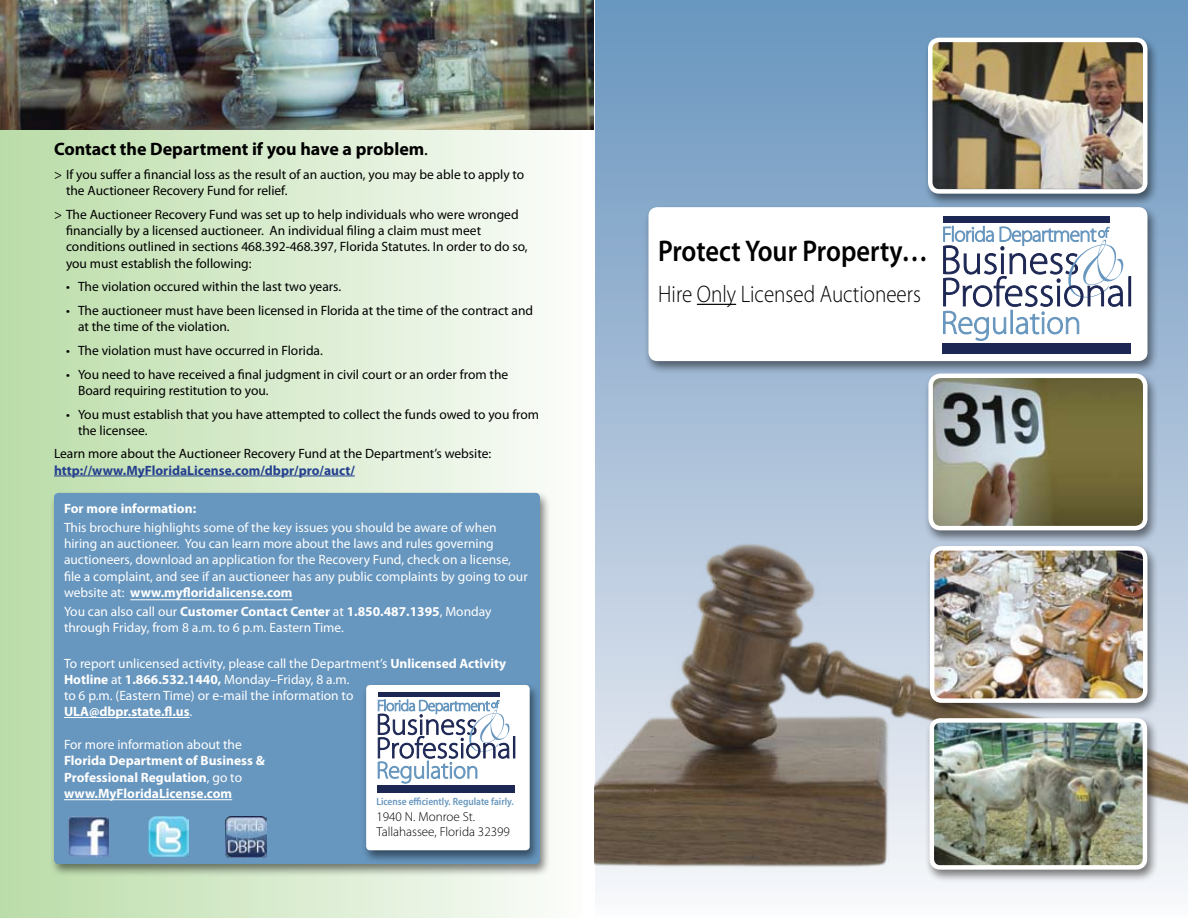
<style>
.page{position:relative;width:1188px;height:918px;background:#fff}
.page>*{position:absolute;margin:0;border:0;box-sizing:border-box;transform-origin:0 0}
.t1{font:600 30px "Myriad Pro";color:#000;scale:.88 1}
.t2{font:300 24px "Myriad Pro";color:#000;scale:.88 1}
.t3{font:700 18px "Myriad Pro";color:#000}
.t4{font:13.5px/16.2px "Myriad Pro";color:#000}
.t5{font:13.5px/16.2px "Myriad Pro";color:#fff}
.t6{font:700 13.5px/16.5px "Myriad Pro";color:#fff}
.t7{font:700 13.5px "Myriad Pro";color:#25408f}
.t8{font:300 13.05px/15.8px "Myriad Pro";color:#000}
.t9{font:600 10.5px "Myriad Pro";color:#6796be;scale:.9 1}
.s1{font-weight:400}
.s2{font-weight:700}
</style>
<div class="page">
<svg style="left:595px;top:0;width:593px;height:891px;background:#90afce"></svg>
<img style="left:594px;top:529px;width:594px;height:352px">
<div style="left:0;top:96px;width:594px;height:822px;background:linear-gradient(to right,#badca7,#fdfdfc)"></div>
<div style="left:643px;top:204px;width:516px;height:171px;background:#000;opacity:.5"></div>
<div style="left:648px;top:207px;width:500px;height:154px;background:#fff;border-radius:9px"></div>
<div style="left:943px;top:343px;width:188px;height:11px;background:#1d2754"></div>
<div style="left:1128px;top:277px;width:3px;height:29px;border:1px solid #1d2754"></div>
<svg style="left:943px;top:226px;width:180px;height:115px"></svg>
<div style="left:943px;top:216px;width:167px;height:7px;background:#1d2754"></div>
<div style="left:49px;top:490px;width:503px;height:388px;background:#000;opacity:.5"></div>
<div style="left:54px;top:493px;width:486px;height:371px;background:#6796be;border-radius:4px"></div>
<div style="left:361px;top:682px;width:180px;height:182px;background:#000;opacity:.5"></div>
<div style="left:366px;top:685px;width:164px;height:165px;background:#fff;border-radius:4px"></div>
<div style="left:378px;top:785px;width:137px;height:8px;background:#1d2754"></div>
<div style="left:513px;top:736px;width:2px;height:22px;border:1px solid #1d2754"></div>
<svg style="left:378px;top:699px;width:131px;height:85px"></svg>
<hr style="left:378px;top:693px;width:122px;height:4px;background:#1d2754">
<hr style="left:697px;top:304px;width:39px;height:1px;background:#000">
<div style="left:923px;top:35px;width:236px;height:172px;background:#000;opacity:.5"></div>
<img style="left:930px;top:40px;width:215px;height:149px">
<div style="left:928px;top:38px;width:219px;height:156px;border:4px solid #fff;border-radius:9px"></div>
<div style="left:923px;top:371px;width:236px;height:173px;background:#000;opacity:.5"></div>
<img style="left:933px;top:379px;width:210px;height:146px">
<div style="left:928px;top:374px;width:220px;height:156px;border:4px solid #fff;border-radius:10px"></div>
<hr style="left:130px;top:599px;width:162px;height:1px;background:#fff">
<hr style="left:64px;top:717px;width:126px;height:1px;background:#fff">
<hr style="left:64px;top:799px;width:168px;height:1px;background:#fff">
<img style="left:0;top:0;width:594px;height:130px">
<div style="left:924px;top:715px;width:234px;height:168px;background:#000;opacity:.5"></div>
<img style="left:935px;top:723px;width:207px;height:142px">
<div style="left:930px;top:718px;width:217px;height:152px;border:4px solid #fff;border-radius:8px"></div>
<div style="left:925px;top:543px;width:234px;height:174px;background:#000;opacity:.5"></div>
<img style="left:932px;top:548px;width:211px;height:153px">
<div style="left:930px;top:546px;width:218px;height:157px;border:4px solid #fff;border-radius:10px"></div>
<hr style="left:54px;top:476px;width:301px;height:1px;background:#25408f">
<img style="left:226px;top:817px;width:41px;height:40px">
<img style="left:148px;top:817px;width:40px;height:39px">
<img style="left:69px;top:816px;width:40px;height:41px">
<h3 class="t3" style="left:54px;top:138px;width:376px">Contact the Department if you have a problem<span class="s1">.</span></h3>
<p class="t4" style="left:66px;top:166px;width:460px;text-indent:-12px">&gt; If you suffer a financial loss as the result of an auction, you may be able to apply to the Auctioneer Recovery Fund for relief.</p>
<p class="t4" style="left:66px;top:206px;width:463px;text-indent:-12px">&gt; The Auctioneer Recovery Fund was set up to help individuals who were wronged financially by a licensed auctioneer. An individual filing a claim must meet conditions outlined in sections 468.392-468.397, Florida Statutes. In order to do so, you must establish the following:</p>
<p class="t4" style="left:66px;top:278px;width:277px">• The violation occured within the last two years.</p>
<p class="t4" style="left:78px;top:302px;width:457px;text-indent:-12px">• The auctioneer must have been licensed in Florida at the time of the contract and at the time of the violation.</p>
<p class="t4" style="left:66px;top:342px;width:258px">• The violation must have occurred in Florida.</p>
<p class="t4" style="left:78px;top:366px;width:432px;text-indent:-12px">• You need to have received a final judgment in civil court or an order from the<br>Board requiring restitution to you.</p>
<p class="t4" style="left:78px;top:406px;width:463px;text-indent:-12px">• You must establish that you have attempted to collect the funds owed to you from the licensee.</p>
<p class="t4" style="left:54px;top:446px;width:439px">Learn more about the Auctioneer Recovery Fund at the Department’s website:</p>
<p class="t7" style="left:54px;top:461px;width:302px">http://www.MyFloridaLicense.com/dbpr/pro/auct/</p>
<p class="t6" style="left:64px;top:500px;width:134px">For more information:</p>
<p class="t5" style="left:64px;top:519px;width:465px">This brochure highlights some of the key issues you should be aware of when hiring an auctioneer. You can learn more about the laws and rules governing auctioneers, download an application for the Recovery Fund, check on a license, file a complaint, and see if an auctioneer has any public complaints by going to our website at: <span class="s2">www.myfloridalicense.com</span></p>
<p class="t5" style="left:64px;top:603px;width:429px">You can also call our <span class="s2">Customer Contact Center</span> at <span class="s2">1.850.487.1395</span>, Monday through Friday, from 8 a.m. to 6 p.m. Eastern Time.</p>
<p class="t5" style="left:64px;top:655px;width:444px">To report unlicensed activity, please call the Department’s <span class="s2">Unlicensed Activity Hotline</span> at <span class="s2">1.866.532.1440,</span> Monday–Friday, 8 a.m.<br>to 6 p.m. (Eastern Time) or e-mail the information to<br><span class="s2">ULA@dbpr.state.fl.us</span>.</p>
<p class="t5" style="left:64px;top:736px;width:179px">For more information about the</p>
<p class="t6" style="left:64px;top:752px;width:202px">Florida Department of Business &amp;<br>Professional Regulation<span class="s1">, go to </span>www.MyFloridaLicense.com</p>
<p class="t9" style="left:376px;top:795px;width:154px">License efficiently. Regulate fairly.</p>
<p class="t8" style="left:376px;top:809px;width:135px">1940 N. Monroe St.<br>Tallahassee, Florida 32399</p>
<h1 class="t1" style="left:658px;top:232px;width:308px">Protect Your Property…</h1>
<h2 class="t2" style="left:658px;top:281px;width:300px">Hire Only Licensed Auctioneers</h2>
</div>
